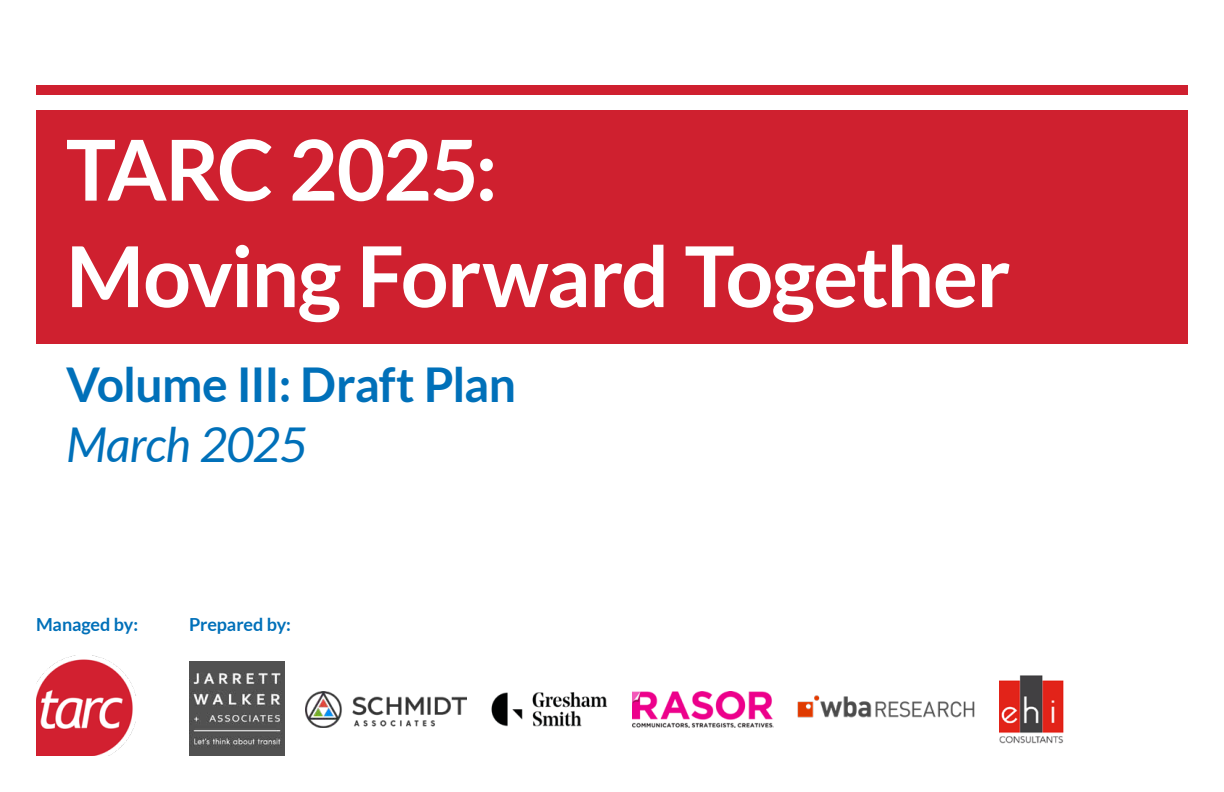
<style>
.page{position:relative;width:1224px;height:792px;background:#fff}
.page>*{position:absolute;margin:0;border:0;box-sizing:border-box;transform-origin:0 0}
.Report_Title{font:700 84px "Lato";letter-spacing:-.025em;color:#fff}
.Report_Subtitle{font:700 48px "Lato";letter-spacing:-.015em;color:#0070b9}
.Cover_date{font:italic 48px "Lato";letter-spacing:-.02em;color:#0070b9}
.Cover_subheading{font:700 18px "Lato";letter-spacing:-.005em;color:#0070b9}
</style>
<div class="page">
<div style="left:36px;top:110px;width:1152px;height:234px;background:#cf202f"></div>
<img style="left:36px;top:655px;width:100px;height:101px">
<img style="left:189px;top:661px;width:95px;height:95px">
<div style="left:36px;top:85px;width:1152px;height:10px;background:#cf202f"></div>
<img style="left:491px;top:692px;width:117px;height:35px">
<img style="left:633px;top:691px;width:140px;height:37px">
<img style="left:797px;top:695px;width:178px;height:23px">
<img style="left:306px;top:691px;width:161px;height:37px">
<img style="left:1000px;top:675px;width:64px;height:69px">
<p class="Report_Title" style="left:66px;top:122px;width:433px">TARC 2025:</p>
<p class="Report_Title" style="left:66px;top:228px;width:946px">Moving Forward Together</p>
<p class="Report_Subtitle" style="left:66px;top:357px;width:452px">Volume III: Draft Plan</p>
<p class="Cover_date" style="left:66px;top:418px;width:243px">March 2025</p>
<h1 class="Cover_subheading" style="left:36px;top:615px;width:104px">Managed by:</h1>
<h1 class="Cover_subheading" style="left:189px;top:615px;width:103px">Prepared by:</h1>
</div>
